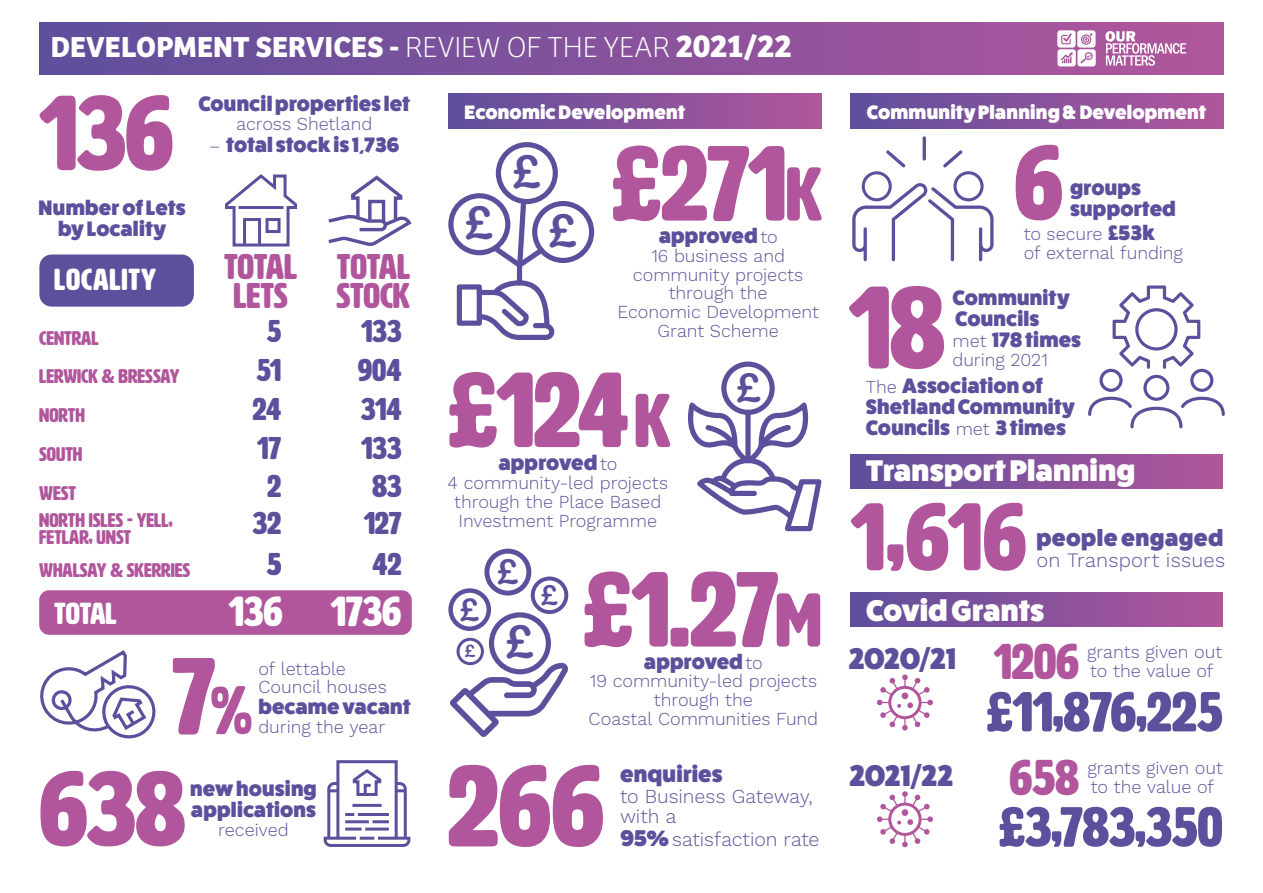
<style>
.page{position:relative;width:1263px;height:893px;background:#fff}
.page>*{position:absolute;margin:0;border:0;box-sizing:border-box;transform-origin:0 0}
.t1{font:115.5px "HWT Artz";color:#b1569c}
.t2{font:114.15px "HWT Artz";color:#b1569c}
.t3{font:107.1px "HWT Artz";color:#b1569c}
.t4{font:105px "HWT Artz";letter-spacing:-.015em;color:#b1569c}
.t5{font:94.5px "HWT Artz";color:#b1569c}
.t6{font:55.5px "HWT Artz";letter-spacing:-.01em;color:#5e4f9c}
.t7{font:49.5px "HWT Artz";color:#b1569c}
.t8{font:41.4px "HWT Artz";letter-spacing:-.005em;color:#fff}
.t9{font:35.25px/29px "HWT Artz";letter-spacing:-.005em;color:#b1569c}
.t10{font:31.05px/38.4px "HWT Artz";letter-spacing:-.005em;color:#5e4f9c;text-align:center}
.t11{font:700 30px "Bree";color:#fff}
.t12{font:800 30px "Fat Frank";letter-spacing:.005em;color:#fff}
.t13{font:800 30px "Fat Frank";letter-spacing:.01em;color:#5e4f9c}
.t14{font:30px "HWT Artz";letter-spacing:.025em;color:#fff}
.t15{font:800 23.4px "Fat Frank";letter-spacing:.015em;color:#5e4f9c}
.t16{font:800 22.8px "Fat Frank";letter-spacing:.005em;color:#5e4f9c}
.t17{font:800 21px/21px "Fat Frank";letter-spacing:.005em;color:#5e4f9c}
.t18{font:300 20.1px "Work Sans";letter-spacing:.005em;color:#5e4f9c}
.t19{font:19.5px/38.8px "HWT Artz";color:#b1569c}
.t20{font:800 19.5px "Fat Frank";letter-spacing:.005em;color:#fff}
.t21{font:300 19.5px/20.5px "Work Sans";letter-spacing:-.005em;color:#5e4f9c}
.t22{font:300 18px/18.9px "Work Sans";letter-spacing:-.005em;color:#5e4f9c}
.s1{font-weight:100}
.s2{font-size:33px}
.s3{font-family:"Work Sans";font-weight:300;font-size:18px}
.s4{font-size:67.05px}
.s5{font-size:75px}
.s6{font-family:"Fat Frank";font-weight:800;font-size:22.8px}
.s7{font-weight:900;font-size:22.8px}
.s8{font-family:"Fat Frank";font-weight:800;font-size:21px}
.s9{font-family:"HWT Artz";font-weight:400;font-size:49.5px;color:#b1569c}
</style>
<div class="page">
<hr style="left:923px;top:136px;width:3px;height:25px;background:#5e4f9c;border-radius:2px">
<svg style="left:852px;top:150px;width:141px;height:111px"></svg>
<div style="left:39px;top:254px;width:155px;height:53px;background:#5e4f9c;border-radius:12px"></div>
<svg style="left:1088px;top:285px;width:137px;height:143px"></svg>
<svg style="left:40px;top:650px;width:116px;height:89px"></svg>
<div style="left:336px;top:760px;width:62px;height:80px;border:3px solid #5e4f9c"></div>
<svg style="left:323px;top:767px;width:88px;height:80px"></svg>
<hr style="left:372px;top:820px;width:17px;height:3px;background:#5e4f9c">
<hr style="left:345px;top:820px;width:24px;height:3px;background:#5e4f9c">
<hr style="left:365px;top:827px;width:24px;height:3px;background:#5e4f9c">
<hr style="left:345px;top:827px;width:17px;height:3px;background:#5e4f9c">
<svg style="left:225px;top:174px;width:72px;height:73px"></svg>
<div style="left:243px;top:218px;width:18px;height:29px;border:3px solid #5e4f9c"></div>
<div style="left:266px;top:218px;width:15px;height:15px;border:3px solid #5e4f9c"></div>
<hr style="left:239px;top:206px;width:45px;height:3px;background:#5e4f9c">
<svg style="left:328px;top:175px;width:84px;height:71px"></svg>
<div style="left:39px;top:590px;width:373px;height:45px;background:#b1569c;border-radius:10px"></div>
<div style="left:39px;top:23px;width:1185px;height:51px;background:linear-gradient(to right,#5e4f9c,#b0569c)"></div>
<svg style="left:1105px;top:31px;width:81px;height:35px;background:#c488b9"></svg>
<svg style="left:1057px;top:30px;width:39px;height:36px"></svg>
<div style="left:850px;top:593px;width:373px;height:34px;background:linear-gradient(to right,#5e4f9c,#b0569c)"></div>
<div style="left:850px;top:455px;width:373px;height:34px;background:linear-gradient(to right,#5e4f9c,#b0569c)"></div>
<div style="left:850px;top:94px;width:373px;height:34px;background:linear-gradient(to right,#5e4f9c,#b0569c)"></div>
<div style="left:448px;top:94px;width:373px;height:34px;background:linear-gradient(to right,#5e4f9c,#b0569c)"></div>
<svg style="left:877px;top:674px;width:56px;height:56px"></svg>
<svg style="left:877px;top:791px;width:56px;height:56px"></svg>
<svg style="left:448px;top:549px;width:120px;height:188px"></svg>
<svg style="left:688px;top:362px;width:133px;height:169px"></svg>
<svg style="left:448px;top:142px;width:146px;height:198px"></svg>
<h3 class="t11" style="left:51px;top:23px;width:742px">DEVELOPMENT SERVICES - <span class="s1">REVIEW OF THE YEAR</span> <span class="s2">2021</span>/<span class="s2">22</span></h3>
<h3 class="t4" style="left:39px;top:78px;width:136px">136</h3>
<p class="t17" style="left:198px;top:93px;width:213px">Council properties let</p>
<p class="t22" style="left:236px;top:115px;width:137px">across Shetland</p>
<p class="t17" style="left:209px;top:135px;width:192px"><span class="s3">–</span> total stock is 1,736</p>
<p class="t17" style="left:39px;top:197px;width:149px;text-align:center">Number of Lets by Locality</p>
<h3 class="t14" style="left:54px;top:264px;width:103px">LOCALITY</h3>
<p class="t19" style="left:39px;top:318px;width:142px">CENTRAL<br>LERWICK &amp; BRESSAY<br>NORTH<br>SOUTH<br>WEST</p>
<p class="t19" style="left:39px;top:513px;width:135px;line-height:16.5px">NORTH ISLES - YELL,<br>FETLAR, UNST</p>
<p class="t19" style="left:39px;top:551px;width:153px">WHALSAY &amp; SKERRIES</p>
<h3 class="t9" style="left:224px;top:253px;width:75px">TOTAL<br>LETS</h3>
<h3 class="t10" style="left:252px;top:312px;width:30px">5<br>51<br>24<br>17<br>2<br>32</h3>
<h3 class="t10" style="left:267px;top:545px;width:16px">5</h3>
<h3 class="t9" style="left:337px;top:253px;width:75px">TOTAL<br>STOCK</h3>
<h3 class="t10" style="left:358px;top:312px;width:45px">133<br>904<br>314<br>133<br>83<br>127</h3>
<h3 class="t10" style="left:373px;top:545px;width:31px">42</h3>
<h3 class="t14" style="left:54px;top:598px;width:64px">TOTAL</h3>
<h3 class="t8" style="left:229px;top:590px;width:174px">136 1736</h3>
<h3 class="t3" style="left:172px;top:640px;width:82px">7<span class="s4">%</span></h3>
<p class="t22" style="left:258px;top:660px;width:130px">of lettable<br>Council houses</p>
<p class="t17" style="left:258px;top:697px;width:154px">became vacant</p>
<p class="t22" style="left:258px;top:719px;width:128px">during the year</p>
<h3 class="t4" style="left:39px;top:754px;width:148px">638</h3>
<p class="t17" style="left:190px;top:778px;width:128px">new housing applications</p>
<p class="t22" style="left:218px;top:821px;width:72px">received</p>
<p class="t20" style="left:465px;top:101px;width:222px">Economic Development</p>
<p class="t20" style="left:867px;top:101px;width:341px">Community Planning &amp; Development</p>
<h3 class="t4" style="left:612px;top:129px;width:213px">£271<span class="s5">K</span></h3>
<p class="t17" style="left:659px;top:225px;width:120px">approved <span class="s3">to</span></p>
<p class="t22" style="left:617px;top:247px;width:203px;text-align:center">16 business and community projects through the<br>Economic Development<br>Grant Scheme</p>
<h3 class="t4" style="left:448px;top:355px;width:225px">£124<span class="s5">K</span></h3>
<p class="t17" style="left:498px;top:453px;width:120px">approved <span class="s3">to</span></p>
<p class="t22" style="left:448px;top:475px;width:222px;text-align:center">4 community-led projects through the Place Based<br>Investment Programme</p>
<h3 class="t4" style="left:583px;top:555px;width:240px">£1.27<span class="s5">M</span></h3>
<p class="t17" style="left:644px;top:651px;width:120px">approved <span class="s3">to</span></p>
<p class="t22" style="left:589px;top:673px;width:231px;text-align:center">19 community-led projects through the<br>Coastal Communities Fund</p>
<h2 class="t2" style="left:447px;top:746px;width:159px">266</h2>
<p class="t16" style="left:620px;top:762px;width:104px">enquiries</p>
<p class="t21" style="left:620px;top:787px;width:194px">to Business Gateway, with a</p>
<p class="t21" style="left:620px;top:830px;width:201px"><span class="s6">95</span><span class="s7">%</span>satisfaction rate</p>
<h3 class="t4" style="left:1014px;top:128px;width:50px">6</h3>
<p class="t17" style="left:1070px;top:177px;width:107px">groups supported</p>
<p class="t22" style="left:1024px;top:225px;width:161px">to secure <span class="s8">£53k<br></span>of external funding</p>
<p class="t17" style="left:952px;top:287px;width:130px">Community<br>Councils<br><span class="s3">met</span> 178 times</p>
<p class="t22" style="left:952px;top:351px;width:97px">during 2021</p>
<p class="t17" style="left:866px;top:376px;width:211px"><span class="s3">The</span> Association of<br>Shetland Community<br>Councils <span class="s3">met</span> 3 times</p>
<h1 class="t1" style="left:849px;top:267px;width:98px">18</h1>
<h3 class="t12" style="left:866px;top:454px;width:270px">Transport Planning</h3>
<h3 class="t5" style="left:851px;top:488px;width:178px">1,616</h3>
<p class="t15" style="left:1036px;top:525px;width:188px">people engaged</p>
<p class="t18" style="left:1036px;top:548px;width:190px">on Transport issues</p>
<h3 class="t12" style="left:866px;top:593px;width:180px">Covid Grants</h3>
<h3 class="t13" style="left:849px;top:641px;width:109px">2020/21</h3>
<h3 class="t7" style="left:994px;top:635px;width:87px">1206</h3>
<p class="t22" style="left:1087px;top:643px;width:137px">grants given out to the value of</p>
<h3 class="t6" style="left:987px;top:683px;width:238px">£11,876,225</h3>
<h3 class="t13" style="left:849px;top:759px;width:231px">2021/22 <span class="s9">658</span></h3>
<p class="t22" style="left:1088px;top:759px;width:137px">grants given out to the value of</p>
<h3 class="t6" style="left:999px;top:798px;width:225px">£3,783,350</h3>
</div>
